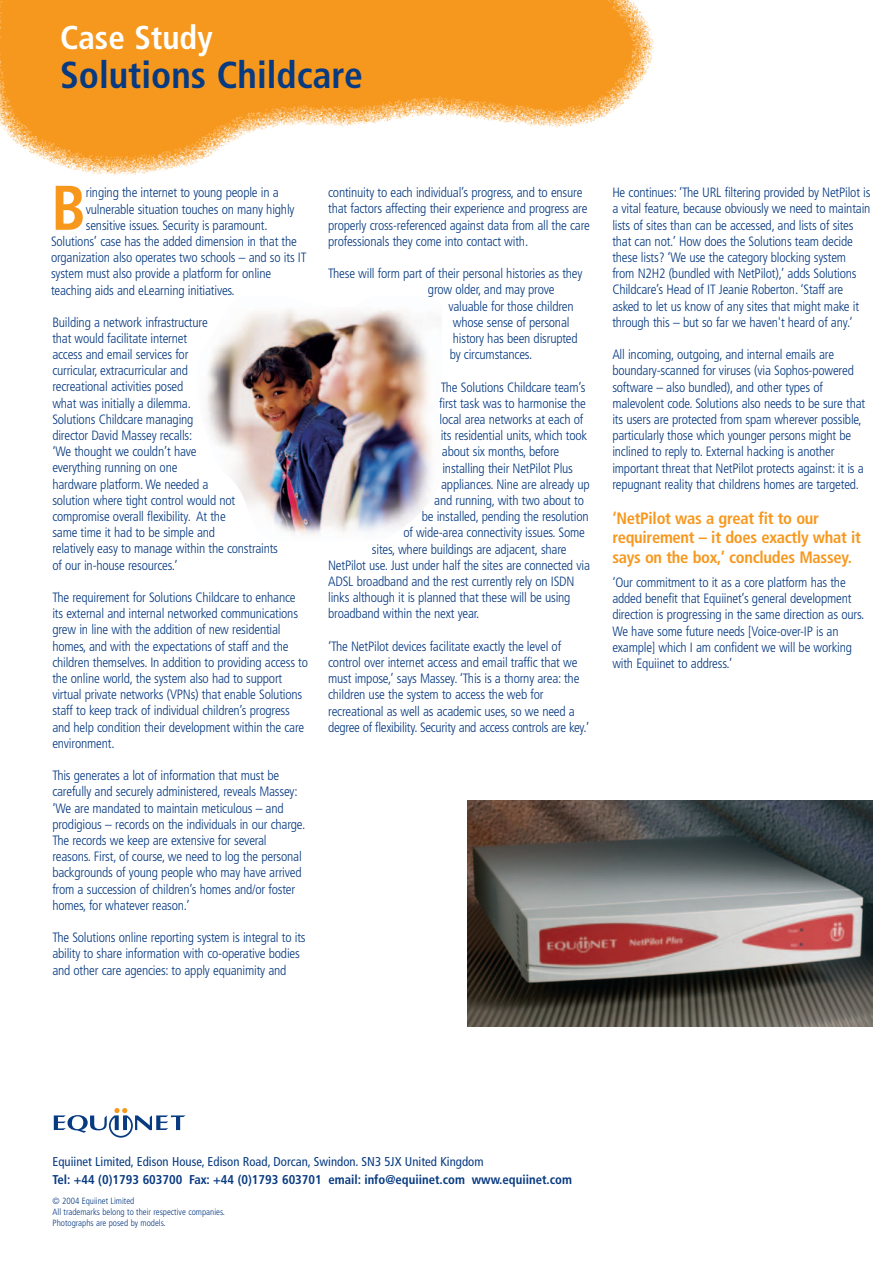
<style>
.page{position:relative;width:893px;height:1263px;background:#fff}
.page>*{position:absolute;margin:0;border:0;box-sizing:border-box;transform-origin:0 0}
.t1{font:700 condensed 63px "Frutiger";color:#f7981d}
.t2{font:700 condensed 37.5px "Frutiger";color:#073a81}
.t3{font:700 condensed 33px "Frutiger";color:#fff}
.t4{font:700 condensed 16.5px/19.8px "Frutiger";letter-spacing:-.015em;color:#f7981d}
.t5{font:300 condensed 13.5px/16.2px "Frutiger";letter-spacing:-.015em;color:#073a81}
.t6{font:700 condensed 12.75px "Frutiger";color:#073a81}
.t7{font:condensed 12.75px "Frutiger";color:#073a81}
.t8{font:300 condensed 9px/10.8px "Frutiger";color:#073a81}
</style>
<div class="page">
<img style="left:0;top:0;width:654px;height:175px">
<svg style="left:54px;top:1108px;width:132px;height:30px"></svg>
<img style="left:468px;top:801px;width:404px;height:225px">
<img style="left:207px;top:309px;width:225px;height:226px">
<h3 class="t3" style="left:60px;top:24px;width:154px">Case Study</h3>
<h2 class="t2" style="left:60px;top:60px;width:304px">Solutions Childcare</h2>
<h1 class="t1" style="left:51px;top:183px;width:37px">B</h1>
<p class="t5" style="left:86px;top:186px;width:194px">ringing the internet to young people in a</p>
<p class="t5" style="left:86px;top:202px;width:210px">vulnerable situation touches on many highly</p>
<p class="t5" style="left:86px;top:218px;width:183px">sensitive issues. Security is paramount.</p>
<p class="t5" style="left:51px;top:234px;width:247px">Solutions’ case has the added dimension in that the</p>
<p class="t5" style="left:51px;top:250px;width:257px">organization also operates two schools – and so its IT</p>
<p class="t5" style="left:51px;top:267px;width:222px">system must also provide a platform for online</p>
<p class="t5" style="left:51px;top:283px;width:185px">teaching aids and eLearning initiatives.</p>
<p class="t5" style="left:52px;top:315px;width:227px">Building a network infrastructure<br>that would facilitate internet<br>access and email services for<br>curricular, extracurricular and<br>recreational activities posed<br>what was initially a dilemma.<br>Solutions Childcare managing<br>director David Massey recalls:<br>‘We thought we couldn’t have<br>everything running on one<br>hardware platform. We needed a<br>solution where tight control would not compromise overall flexibility. At the<br>same time it had to be simple and<br>relatively easy to manage within the constraints of our in-house resources.’</p>
<p class="t5" style="left:52px;top:590px;width:257px">The requirement for Solutions Childcare to enhance its external and internal networked communications grew in line with the addition of new residential homes, and with the expectations of staff and the children themselves. In addition to providing access to the online world, the system also had to support virtual private networks (VPNs) that enable Solutions staff to keep track of individual children’s progress and help condition their development within the care environment.</p>
<p class="t5" style="left:52px;top:768px;width:254px">This generates a lot of information that must be carefully and securely administered, reveals Massey: ‘We are mandated to maintain meticulous – and prodigious – records on the individuals in our charge.<br>The records we keep are extensive for several reasons. First, of course, we need to log the personal backgrounds of young people who may have arrived from a succession of children’s homes and/or foster homes, for whatever reason.’</p>
<p class="t5" style="left:52px;top:930px;width:255px">The Solutions online reporting system is integral to its ability to share information with co-operative bodies and other care agencies: to apply equanimity and</p>
<p class="t5" style="left:328px;top:186px;width:263px">continuity to each individual’s progress, and to ensure that factors affecting their experience and progress are properly cross-referenced against data from all the care professionals they come into contact with.</p>
<p class="t5" style="left:428px;top:267px;width:156px;text-indent:-100px">These will form part of their personal histories as they grow older, and may prove</p>
<p class="t5" style="left:448px;top:299px;width:131px">valuable for those children whose sense of personal history has been disrupted by circumstances.</p>
<p class="t5" style="left:441px;top:380px;width:146px">The Solutions Childcare team’s</p>
<p class="t5" style="left:439px;top:396px;width:148px">first task was to harmonise the</p>
<p class="t5" style="left:440px;top:412px;width:145px">local area networks at each of</p>
<p class="t5" style="left:441px;top:429px;width:148px">its residential units, which took</p>
<p class="t5" style="left:442px;top:445px;width:119px">about six months, before</p>
<p class="t5" style="left:442px;top:461px;width:132px">installing their NetPilot Plus</p>
<p class="t5" style="left:441px;top:477px;width:150px">appliances. Nine are already up</p>
<p class="t5" style="left:434px;top:493px;width:151px">and running, with two about to</p>
<p class="t5" style="left:422px;top:510px;width:168px">be installed, pending the resolution</p>
<p class="t5" style="left:403px;top:526px;width:183px">of wide-area connectivity issues. Some</p>
<p class="t5" style="left:372px;top:542px;width:196px">sites, where buildings are adjacent, share</p>
<p class="t5" style="left:328px;top:558px;width:263px">NetPilot use. Just under half the sites are connected via</p>
<p class="t5" style="left:328px;top:574px;width:248px">ADSL broadband and the rest currently rely on ISDN</p>
<p class="t5" style="left:328px;top:591px;width:244px">links although it is planned that these will be using</p>
<p class="t5" style="left:328px;top:607px;width:153px">broadband within the next year.</p>
<p class="t5" style="left:328px;top:639px;width:263px">‘The NetPilot devices facilitate exactly the level of control over internet access and email traffic that we must impose,’ says Massey. ‘This is a thorny area: the children use the system to access the web for recreational as well as academic uses, so we need a degree of flexibility. Security and access controls are key.’</p>
<p class="t5" style="left:612px;top:186px;width:260px">He continues: ‘The URL filtering provided by NetPilot is a vital feature, because obviously we need to maintain lists of sites than can be accessed, and lists of sites that can not.’ How does the Solutions team decide these lists? ‘We use the category blocking system from N2H2 (bundled with NetPilot),’ adds Solutions Childcare’s Head of IT Jeanie Roberton. ‘Staff are asked to let us know of any sites that might make it through this – but so far we haven't heard of any.’</p>
<p class="t5" style="left:612px;top:348px;width:254px">All incoming, outgoing, and internal emails are boundary-scanned for viruses (via Sophos-powered software – also bundled), and other types of malevolent code. Solutions also needs to be sure that its users are protected from spam wherever possible, particularly those which younger persons might be inclined to reply to. External hacking is another important threat that NetPilot protects against: it is a repugnant reality that childrens homes are targeted.</p>
<p class="t4" style="left:612px;top:509px;width:250px">‘NetPilot was a great fit to our requirement – it does exactly what it says on the box,’ concludes Massey.</p>
<p class="t5" style="left:612px;top:575px;width:253px">‘Our commitment to it as a core platform has the added benefit that Equiinet’s general development direction is progressing in the same direction as ours.<br>We have some future needs [Voice-over-IP is an example] which I am confident we will be working with Equiinet to address.’</p>
<p class="t7" style="left:53px;top:1156px;width:433px">Equiinet Limited, Edison House, Edison Road, Dorcan, Swindon. SN3 5JX United Kingdom</p>
<p class="t6" style="left:53px;top:1174px;width:521px">Tel: +44 (0)1793 603700 Fax: +44 (0)1793 603701 email: info@equiinet.com www.equiinet.com</p>
<p class="t8" style="left:53px;top:1196px;width:174px">© 2004 Equiinet Limited<br>All trademarks belong to their respective companies.<br>Photographs are posed by models.</p>
</div>
